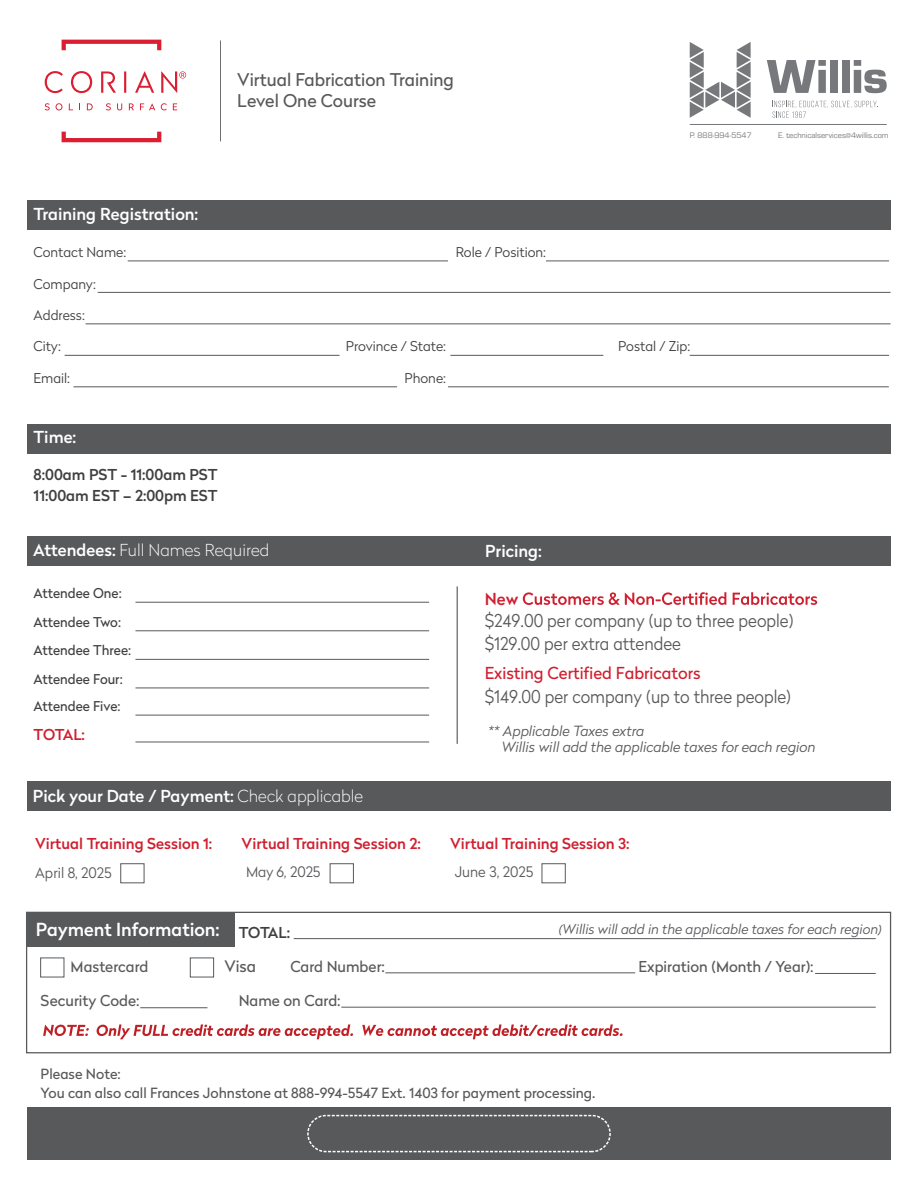
<style>
.page{position:relative;width:918px;height:1188px;background:#fff}
.page>*{position:absolute;margin:0;border:0;box-sizing:border-box;transform-origin:0 0}
.t1{font:500 18px "Radikal";color:#fff}
.t2{font:300 17.7px/22.5px "Radikal";color:#58595b;scale:.93 1}
.t3{font:17.55px/21px "Radikal";color:#58595b}
.t4{font:500 16.5px "Radikal";color:#fff}
.t5{font:16.5px "Radikal";color:#d02030}
.t6{font:100 16.5px "Radikal";color:#fff}
.t7{font:500 16.5px "Radikal";color:#d02030}
.t8{font:15.75px "Radikal";color:#58595b}
.t9{font:500 15px "Radikal";color:#d02030}
.t10{font:15px "Radikal";color:#58595b}
.t11{font:500 15px/21px "Radikal";color:#413f41}
.t12{font:300 14.4px "Radikal";color:#58595b}
.t13{font:14.1px/19.5px "Radikal";color:#58595b}
.t14{font:italic 300 14.1px/16.5px "Radikal";color:#58595b}
.t15{font:300 13.5px "Radikal";color:#413f41}
.t16{font:13.5px/28.7px "Radikal";color:#413f41}
.t17{font:italic 300 13.5px "Radikal";color:#58595b}
.t18{font:8.25px "Eurostile";color:#76787c}
.s1{font-weight:500}
.s2{font-weight:100}
</style>
<div class="page">
<div style="left:27px;top:200px;width:864px;height:30px;background:#58595b"></div>
<hr style="left:128px;top:261px;width:320px;height:1px;background:#58595b">
<hr style="left:546px;top:261px;width:343px;height:1px;background:#58595b">
<hr style="left:98px;top:292px;width:793px;height:1px;background:#58595b">
<hr style="left:73px;top:386px;width:324px;height:1px;background:#58595b">
<hr style="left:448px;top:386px;width:441px;height:1px;background:#58595b">
<hr style="left:86px;top:323px;width:805px;height:1px;background:#58595b">
<hr style="left:65px;top:355px;width:275px;height:1px;background:#58595b">
<hr style="left:690px;top:355px;width:199px;height:1px;background:#58595b">
<hr style="left:450px;top:355px;width:153px;height:1px;background:#58595b">
<div style="left:27px;top:1107px;width:864px;height:53px;background:#58595b"></div>
<div style="left:307px;top:1115px;width:304px;height:37px;border:2px dashed #fff;border-radius:18px"></div>
<div style="left:27px;top:424px;width:864px;height:30px;background:#58595b"></div>
<div style="left:27px;top:781px;width:864px;height:30px;background:#58595b"></div>
<div style="left:120px;top:863px;width:24px;height:20px;border:1px solid #58595b"></div>
<div style="left:330px;top:863px;width:24px;height:20px;border:1px solid #58595b"></div>
<div style="left:542px;top:863px;width:24px;height:20px;border:1px solid #58595b"></div>
<svg style="left:690px;top:42px;width:61px;height:76px"></svg>
<svg style="left:767px;top:60px;width:59px;height:33px"></svg>
<div style="left:830px;top:60px;width:8px;height:33px;background:#76787c"></div>
<div style="left:842px;top:60px;width:7px;height:33px;background:#76787c"></div>
<svg style="left:854px;top:60px;width:33px;height:33px"></svg>
<svg style="left:772px;top:101px;width:106px;height:17px"></svg>
<hr style="left:690px;top:124px;width:197px;height:1px;background:#76787c">
<div style="left:27px;top:536px;width:864px;height:30px;background:#58595b"></div>
<hr style="left:457px;top:586px;width:1px;height:158px;background:#413f41">
<hr style="left:135px;top:602px;width:294px;height:1px;background:#58595b">
<hr style="left:135px;top:630px;width:294px;height:1px;background:#58595b">
<hr style="left:135px;top:659px;width:294px;height:1px;background:#58595b">
<hr style="left:135px;top:688px;width:294px;height:1px;background:#58595b">
<hr style="left:135px;top:715px;width:294px;height:1px;background:#58595b">
<hr style="left:135px;top:742px;width:294px;height:1px;background:#58595b">
<svg style="left:523px;top:592px;width:294px;height:13px"></svg>
<div style="left:27px;top:912px;width:208px;height:35px;background:#58595b"></div>
<hr style="left:385px;top:972px;width:250px;height:1px;background:#58595b">
<hr style="left:341px;top:1007px;width:535px;height:1px;background:#58595b">
<hr style="left:815px;top:973px;width:61px;height:1px;background:#58595b">
<hr style="left:140px;top:1007px;width:67px;height:1px;background:#58595b">
<div style="left:190px;top:958px;width:24px;height:19px;border:1px solid #58595b"></div>
<hr style="left:294px;top:938px;width:582px;height:1px;background:#58595b">
<div style="left:26px;top:912px;width:865px;height:141px;border:1px solid #58595b"></div>
<svg style="left:62px;top:132px;width:99px;height:10px"></svg>
<svg style="left:62px;top:40px;width:99px;height:10px"></svg>
<svg style="left:45px;top:71px;width:141px;height:22px"></svg>
<svg style="left:45px;top:103px;width:5px;height:7px"></svg>
<svg style="left:56px;top:103px;width:6px;height:7px"></svg>
<svg style="left:87px;top:103px;width:6px;height:7px"></svg>
<svg style="left:106px;top:103px;width:5px;height:7px"></svg>
<svg style="left:117px;top:103px;width:5px;height:7px"></svg>
<svg style="left:129px;top:103px;width:5px;height:7px"></svg>
<svg style="left:140px;top:103px;width:15px;height:7px"></svg>
<svg style="left:161px;top:103px;width:6px;height:7px"></svg>
<svg style="left:173px;top:103px;width:4px;height:7px"></svg>
<hr style="left:220px;top:40px;width:1px;height:101px;background:#6d6e71">
<svg style="left:43px;top:1024px;width:580px;height:15px"></svg>
<p class="t3" style="left:237px;top:68px;width:218px">Virtual Fabrication Training<br>Level One Course</p>
<p class="t4" style="left:33px;top:202px;width:166px">Training Registration:</p>
<p class="t15" style="left:34px;top:243px;width:94px">Contact Name:</p>
<p class="t15" style="left:456px;top:243px;width:92px">Role / Position:</p>
<p class="t15" style="left:34px;top:274px;width:64px">Company:</p>
<p class="t18" style="left:690px;top:130px;width:64px">P. 888-994-5547</p>
<p class="t18" style="left:778px;top:130px;width:112px">E. technicalservices@4willis.com</p>
<p class="t15" style="left:34px;top:306px;width:53px">Address:</p>
<p class="t15" style="left:34px;top:337px;width:29px">City:</p>
<p class="t15" style="left:346px;top:337px;width:102px">Province / State:</p>
<p class="t15" style="left:618px;top:337px;width:73px">Postal / Zip:</p>
<p class="t15" style="left:34px;top:369px;width:38px">Email:</p>
<p class="t15" style="left:405px;top:369px;width:43px">Phone:</p>
<p class="t4" style="left:34px;top:425px;width:44px">Time:</p>
<p class="t11" style="left:34px;top:463px;width:186px">8:00am PST - 11:00am PST<br>11:00am EST – 2:00pm EST</p>
<p class="t6" style="left:33px;top:538px;width:238px"><span class="s1">Attendees:</span> Full Names Required</p>
<p class="t4" style="left:485px;top:539px;width:58px">Pricing:</p>
<p class="t16" style="left:34px;top:578px;width:99px">Attendee One:<br>Attendee Two:<br>Attendee Three:<br>Attendee Four:</p>
<p class="t16" style="left:34px;top:691px;width:88px">Attendee Five:</p>
<p class="t9" style="left:34px;top:724px;width:53px">TOTAL:</p>
<p class="t7" style="left:485px;top:587px;width:35px">New</p>
<p class="t2" style="left:485px;top:609px;width:333px">$249.00 per company (up to three people) $129.00 per extra attendee</p>
<p class="t5" style="left:485px;top:662px;width:218px">Existing Certified Fabricators</p>
<p class="t2" style="left:485px;top:685px;width:331px">$149.00 per company (up to three people)</p>
<p class="t14" style="left:502px;top:722px;width:315px;text-indent:-14px">** Applicable Taxes extra<br>Willis will add the applicable taxes for each region</p>
<p class="t4" style="left:33px;top:784px;width:332px">Pick your Date / Payment: <span class="s2">Check applicable</span></p>
<p class="t9" style="left:35px;top:833px;width:179px">Virtual Training Session 1:</p>
<p class="t12" style="left:35px;top:862px;width:78px">April 8 , 2025</p>
<p class="t9" style="left:242px;top:833px;width:181px">Virtual Training Session 2:</p>
<p class="t12" style="left:246px;top:862px;width:76px">May 6, 2025</p>
<p class="t1" style="left:36px;top:916px;width:185px">Payment Information:</p>
<p class="t11" style="left:239px;top:921px;width:53px">TOTAL:</p>
<p class="t10" style="left:71px;top:956px;width:79px">Mastercard</p>
<p class="t8" style="left:224px;top:956px;width:33px">Visa</p>
<p class="t10" style="left:290px;top:956px;width:96px">Card Number:</p>
<p class="t10" style="left:41px;top:990px;width:100px">Security Code:</p>
<p class="t10" style="left:239px;top:990px;width:103px">Name on Card:</p>
<p class="t9" style="left:450px;top:833px;width:181px">Virtual Training Session 3:</p>
<p class="t12" style="left:455px;top:862px;width:80px">June 3, 2025</p>
<p class="t17" style="left:559px;top:920px;width:325px">(Willis will add in the applicable taxes for each region)</p>
<p class="t10" style="left:639px;top:956px;width:177px">Expiration (Month / Year):</p>
<p class="t13" style="left:41px;top:1063px;width:556px">Please Note:<br>You can also call Frances Johnstone at 888-994-5547 Ext. 1403 for payment processing.</p>
</div>
